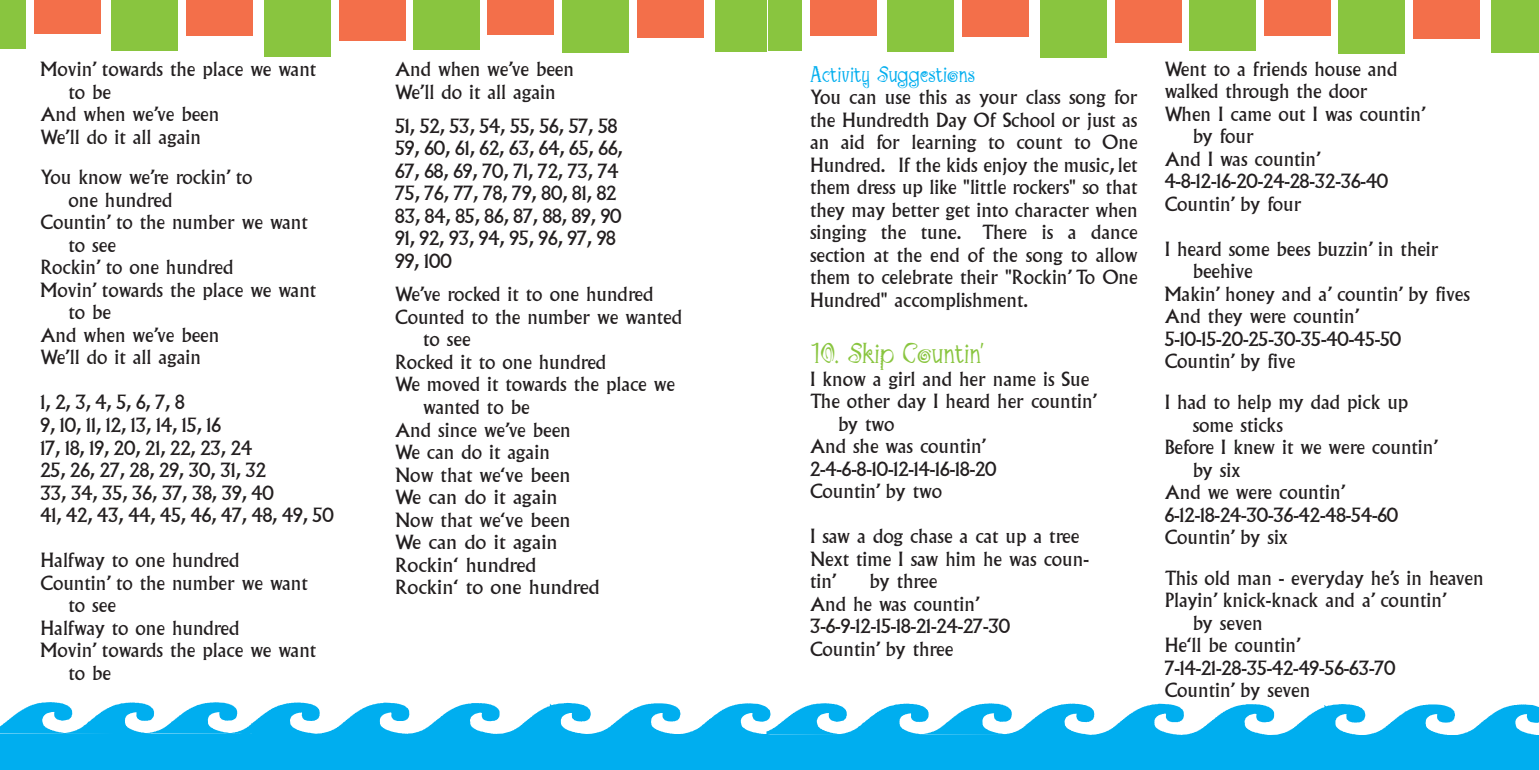
<style>
.page{position:relative;width:1539px;height:770px;background:#fff}
.page>*{position:absolute;margin:0;border:0;box-sizing:border-box;transform-origin:0 0}
.t1{font:31.5px "Maraca";color:#89c53f}
.t2{font:24.75px "Maraca";color:#00aeef}
.t3{font:19.12px/22.5px "Albertus";color:#231f20}
.t4{font:19.12px "Albertus";color:#231f20;scale:1.05 1}
</style>
<div class="page">
<div style="left:0;top:0;width:25px;height:49px;background:#89c53f"></div>
<div style="left:34px;top:0;width:66px;height:34px;background:#f36f4a"></div>
<div style="left:111px;top:0;width:67px;height:50px;background:#89c53f"></div>
<div style="left:186px;top:0;width:67px;height:35px;background:#f36f4a"></div>
<div style="left:264px;top:0;width:67px;height:56px;background:#89c53f"></div>
<div style="left:339px;top:0;width:67px;height:41px;background:#f36f4a"></div>
<div style="left:413px;top:0;width:66px;height:49px;background:#89c53f"></div>
<div style="left:488px;top:0;width:66px;height:34px;background:#f36f4a"></div>
<div style="left:562px;top:0;width:67px;height:53px;background:#89c53f"></div>
<div style="left:637px;top:0;width:67px;height:37px;background:#f36f4a"></div>
<div style="left:716px;top:0;width:55px;height:51px;background:#89c53f"></div>
<div style="left:768px;top:0;width:771px;height:59px;background:#fff"></div>
<div style="left:768px;top:0;width:34px;height:50px;background:#89c53f"></div>
<div style="left:810px;top:0;width:67px;height:35px;background:#f36f4a"></div>
<div style="left:888px;top:0;width:66px;height:52px;background:#89c53f"></div>
<div style="left:962px;top:0;width:67px;height:37px;background:#f36f4a"></div>
<div style="left:1041px;top:0;width:66px;height:57px;background:#89c53f"></div>
<div style="left:1115px;top:0;width:67px;height:42px;background:#f36f4a"></div>
<div style="left:1189px;top:0;width:66px;height:51px;background:#89c53f"></div>
<div style="left:1264px;top:0;width:66px;height:35px;background:#f36f4a"></div>
<div style="left:1339px;top:0;width:66px;height:54px;background:#89c53f"></div>
<div style="left:1414px;top:0;width:66px;height:39px;background:#f36f4a"></div>
<div style="left:1492px;top:0;width:47px;height:53px;background:#89c53f"></div>
<div style="left:767px;top:734px;width:772px;height:36px;background:#00aeef"></div>
<svg style="left:0;top:702px;width:1539px;height:33px"></svg>
<div style="left:0;top:733px;width:768px;height:37px;background:#00aeef"></div>
<p class="t3" style="left:40px;top:58px;width:277px">Movin’ towards the place we want</p>
<p class="t3" style="left:69px;top:81px;width:44px">to be</p>
<p class="t3" style="left:40px;top:103px;width:180px">And when we’ve been</p>
<p class="t3" style="left:40px;top:126px;width:162px">We’ll do it all again</p>
<p class="t3" style="left:40px;top:166px;width:214px">You know we’re rockin’ to</p>
<p class="t3" style="left:68px;top:189px;width:105px">one hundred</p>
<p class="t3" style="left:40px;top:211px;width:269px">Countin’ to the number we want</p>
<p class="t3" style="left:69px;top:234px;width:49px">to see</p>
<p class="t3" style="left:40px;top:256px;width:194px">Rockin’ to one hundred</p>
<p class="t3" style="left:40px;top:279px;width:277px">Movin’ towards the place we want</p>
<p class="t3" style="left:69px;top:301px;width:44px">to be</p>
<p class="t3" style="left:40px;top:324px;width:180px">And when we’ve been</p>
<p class="t3" style="left:40px;top:346px;width:162px">We’ll do it all again</p>
<p class="t3" style="left:40px;top:391px;width:146px">1, 2, 3, 4, 5, 6, 7, 8</p>
<p class="t3" style="left:40px;top:414px;width:182px">9, 10, 11, 12, 13, 14, 15, 16</p>
<p class="t3" style="left:40px;top:436px;width:213px">17, 18, 19, 20, 21, 22, 23, 24</p>
<p class="t3" style="left:40px;top:459px;width:227px">25, 26, 27, 28, 29, 30, 31, 32</p>
<p class="t3" style="left:40px;top:481px;width:235px">33, 34, 35, 36, 37, 38, 39, 40</p>
<p class="t3" style="left:40px;top:504px;width:295px">41, 42, 43, 44, 45, 46, 47, 48, 49, 50</p>
<p class="t3" style="left:40px;top:549px;width:201px">Halfway to one hundred</p>
<p class="t3" style="left:40px;top:571px;width:269px">Countin’ to the number we want</p>
<p class="t3" style="left:69px;top:594px;width:49px">to see</p>
<p class="t3" style="left:40px;top:616px;width:201px">Halfway to one hundred</p>
<p class="t3" style="left:40px;top:639px;width:277px">Movin’ towards the place we want</p>
<p class="t3" style="left:69px;top:661px;width:44px">to be</p>
<p class="t3" style="left:395px;top:58px;width:180px">And when we’ve been</p>
<p class="t3" style="left:395px;top:81px;width:162px">We’ll do it all again</p>
<p class="t3" style="left:395px;top:115px;width:224px">51, 52, 53, 54, 55, 56, 57, 58</p>
<p class="t3" style="left:395px;top:137px;width:229px">59, 60, 61, 62, 63, 64, 65, 66,</p>
<p class="t3" style="left:395px;top:160px;width:225px">67, 68, 69, 70, 71, 72, 73, 74</p>
<p class="t3" style="left:395px;top:182px;width:223px">75, 76, 77, 78, 79, 80, 81, 82</p>
<p class="t3" style="left:395px;top:205px;width:228px">83, 84, 85, 86, 87, 88, 89, 90</p>
<p class="t3" style="left:395px;top:227px;width:222px">91, 92, 93, 94, 95, 96, 97, 98</p>
<p class="t3" style="left:395px;top:250px;width:58px">99, 100</p>
<p class="t3" style="left:395px;top:283px;width:260px">We’ve rocked it to one hundred</p>
<p class="t3" style="left:395px;top:306px;width:289px">Counted to the number we wanted</p>
<p class="t3" style="left:423px;top:328px;width:49px">to see</p>
<p class="t3" style="left:395px;top:351px;width:213px">Rocked it to one hundred</p>
<p class="t3" style="left:395px;top:373px;width:281px">We moved it towards the place we</p>
<p class="t3" style="left:423px;top:396px;width:108px">wanted to be</p>
<p class="t3" style="left:395px;top:418px;width:177px">And since we’ve been</p>
<p class="t3" style="left:395px;top:441px;width:156px">We can do it again</p>
<p class="t3" style="left:395px;top:463px;width:177px">Now that we‘ve been</p>
<p class="t4" style="left:395px;top:486px;width:156px">We can do it again</p>
<p class="t3" style="left:395px;top:508px;width:177px">Now that we‘ve been</p>
<p class="t4" style="left:395px;top:531px;width:156px">We can do it again</p>
<p class="t4" style="left:395px;top:553px;width:136px">Rockin‘ hundred</p>
<p class="t4" style="left:395px;top:576px;width:196px">Rockin‘ to one hundred</p>
<p class="t2" style="left:810px;top:61px;width:166px">Activity Suggestions</p>
<p class="t3" style="left:810px;top:86px;width:329px;text-align:justify">You can use this as your class song for the Hundredth Day Of School or just as an aid for learning to count to One Hundred. If the kids enjoy the music, let them dress up like "little rockers" so that they may better get into character when singing the tune. There is a dance section at the end of the song to allow them to celebrate their "Rockin’ To One Hundred" accomplishment.</p>
<p class="t1" style="left:810px;top:337px;width:176px">10. Skip Countin'</p>
<p class="t3" style="left:810px;top:367px;width:281px">I know a girl and her name is Sue</p>
<p class="t3" style="left:810px;top:390px;width:289px">The other day I heard her countin’</p>
<p class="t3" style="left:838px;top:412px;width:58px">by two</p>
<p class="t3" style="left:810px;top:435px;width:178px">And she was countin’</p>
<p class="t3" style="left:810px;top:457px;width:188px">2-4-6-8-10-12-14-16-18-20</p>
<p class="t3" style="left:810px;top:480px;width:134px">Countin’ by two</p>
<p class="t3" style="left:810px;top:525px;width:271px">I saw a dog chase a cat up a tree</p>
<p class="t3" style="left:810px;top:547px;width:280px">Next time I saw him he was coun&shy;tin’</p>
<p class="t3" style="left:870px;top:570px;width:69px">by three</p>
<p class="t3" style="left:810px;top:592px;width:171px">And he was countin’</p>
<p class="t3" style="left:810px;top:615px;width:202px">3-6-9-12-15-18-21-24-27-30</p>
<p class="t3" style="left:810px;top:637px;width:145px">Countin’ by three</p>
<p class="t3" style="left:1165px;top:58px;width:234px">Went to a friends house and walked through the door</p>
<p class="t3" style="left:1165px;top:103px;width:262px">When I came out I was countin’</p>
<p class="t3" style="left:1193px;top:125px;width:63px">by four</p>
<p class="t3" style="left:1165px;top:148px;width:158px">And I was countin’</p>
<p class="t3" style="left:1165px;top:170px;width:225px">4-8-12-16-20-24-28-32-36-40</p>
<p class="t3" style="left:1165px;top:193px;width:138px">Countin’ by four</p>
<p class="t3" style="left:1165px;top:238px;width:276px">I heard some bees buzzin’ in their</p>
<p class="t3" style="left:1193px;top:260px;width:61px">beehive</p>
<p class="t3" style="left:1165px;top:283px;width:307px">Makin’ honey and a’ countin’ by fives</p>
<p class="t3" style="left:1165px;top:305px;width:196px">And they were countin’</p>
<p class="t3" style="left:1165px;top:328px;width:238px">5-10-15-20-25-30-35-40-45-50</p>
<p class="t3" style="left:1165px;top:350px;width:132px">Countin’ by five</p>
<p class="t3" style="left:1165px;top:391px;width:245px">I had to help my dad pick up</p>
<p class="t3" style="left:1193px;top:413px;width:92px">some sticks</p>
<p class="t3" style="left:1165px;top:436px;width:275px">Before I knew it we were countin’</p>
<p class="t3" style="left:1193px;top:458px;width:49px">by six</p>
<p class="t3" style="left:1165px;top:481px;width:182px">And we were countin’</p>
<p class="t3" style="left:1165px;top:503px;width:235px">6-12-18-24-30-36-42-48-54-60</p>
<p class="t3" style="left:1165px;top:526px;width:125px">Countin’ by six</p>
<p class="t3" style="left:1165px;top:566px;width:320px">This old man - everyday he’s in heaven</p>
<p class="t3" style="left:1165px;top:589px;width:283px">Playin’ knick-knack and a’ countin’</p>
<p class="t3" style="left:1193px;top:611px;width:72px">by seven</p>
<p class="t3" style="left:1165px;top:634px;width:137px">He‘ll be countin’</p>
<p class="t3" style="left:1165px;top:656px;width:233px">7-14-21-28-35-42-49-56-63-70</p>
<p class="t3" style="left:1165px;top:679px;width:147px">Countin’ by seven</p>
</div>
